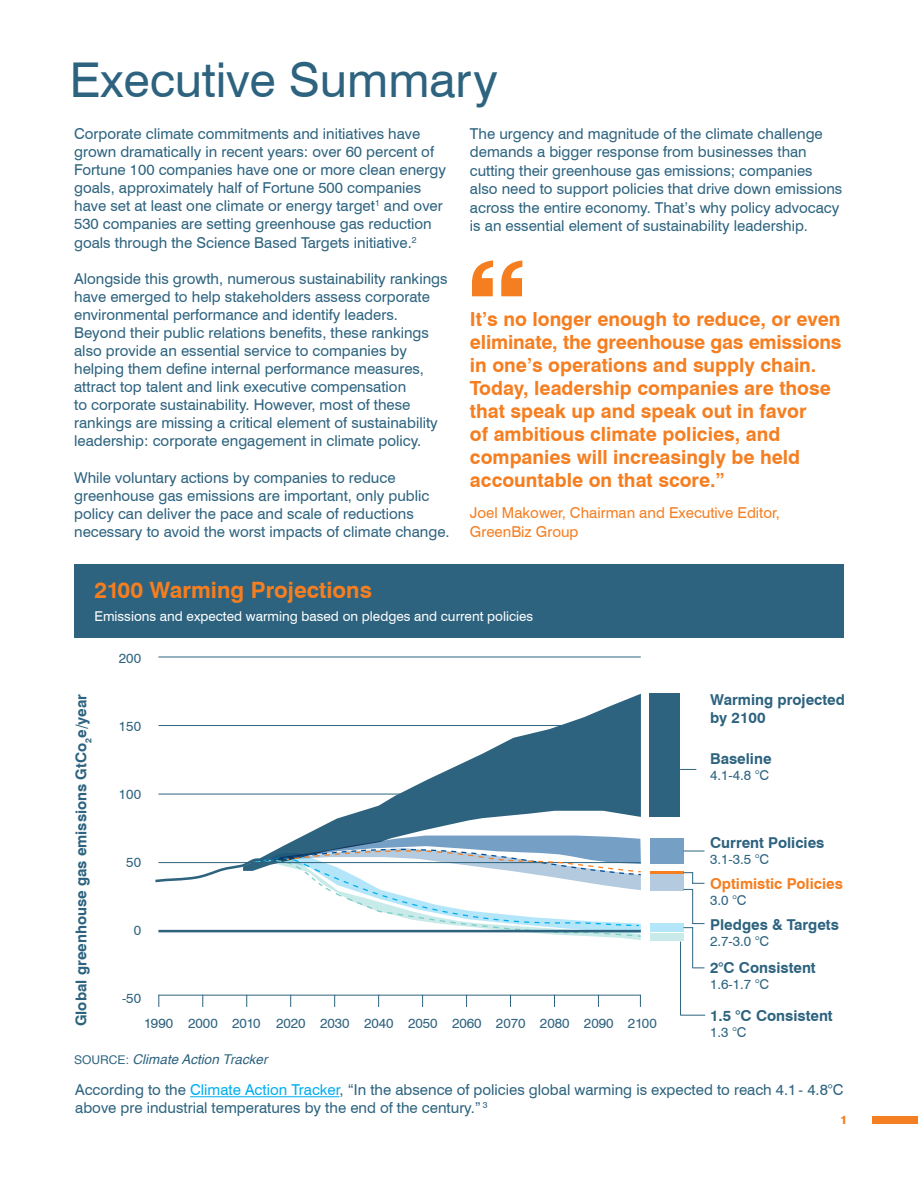
<style>
.page{position:relative;width:918px;height:1188px;background:#fff}
.page>*{position:absolute;margin:0;border:0;box-sizing:border-box;transform-origin:0 0}
.t1{font:48px "Swiss 721 BT";color:#2d637f}
.t2{font:700 22.5px "Swiss 721 BT";color:#f57e20}
.t3{font:700 19.5px/23px "Swiss 721 BT";color:#f57e20}
.t4{font:15px/18.1px "Swiss 721 BT";color:#2d637f}
.t5{font:700 15px/18px "Swiss 721 BT";color:#2d637f}
.t6{font:15px/18.5px "Swiss 721 BT";color:#f57e20}
.t7{font:700 15px "Swiss 721 BT";color:#f57e20}
.t8{font:13.5px "Swiss 721 BT";color:#2d637f}
.t9{font:13.5px "Swiss 721 BT";color:#fff}
.t10{font:italic 13.5px "Helvetica";color:#2d637f}
.t11{font:800 12px "Swiss 721 BT";color:#f57e20}
.s1{font-style:normal;font-size:12px}
.s2{color:#00aeef}
</style>
<div class="page">
<div style="left:873px;top:1116px;width:45px;height:7px;background:#f57e20"></div>
<div style="left:74px;top:564px;width:770px;height:74px;background:#2d637f"></div>
<div style="left:650px;top:875px;width:33px;height:16px;background:#b3cadf"></div>
<div style="left:650px;top:839px;width:33px;height:25px;background:#769fc6"></div>
<div style="left:650px;top:933px;width:33px;height:8px;background:#c8eae8"></div>
<hr style="left:650px;top:872px;width:33px;height:2px;background:#f57e20">
<div style="left:650px;top:923px;width:33px;height:9px;background:#b4e6fa"></div>
<svg style="left:243px;top:694px;width:398px;height:142px"></svg>
<div style="left:650px;top:694px;width:30px;height:123px;background:#2d637f"></div>
<hr style="left:158px;top:657px;width:483px;height:1px;background:#2d637f">
<hr style="left:158px;top:725px;width:483px;height:1px;background:#2d637f">
<svg style="left:680px;top:769px;width:16px;height:1px"></svg>
<svg style="left:681px;top:1015px;width:24px;height:1px"></svg>
<svg style="left:692px;top:968px;width:12px;height:1px"></svg>
<svg style="left:683px;top:923px;width:21px;height:5px"></svg>
<svg style="left:683px;top:851px;width:21px;height:1px"></svg>
<hr style="left:680px;top:942px;width:1px;height:74px;background:#2d637f">
<hr style="left:692px;top:927px;width:1px;height:41px;background:#2d637f">
<hr style="left:692px;top:889px;width:1px;height:35px;background:#2d637f">
<svg style="left:683px;top:872px;width:21px;height:18px"></svg>
<hr style="left:158px;top:794px;width:483px;height:1px;background:#2d637f">
<hr style="left:158px;top:995px;width:483px;height:1px;background:#2d637f">
<svg style="left:158px;top:995px;width:1px;height:12px"></svg>
<svg style="left:246px;top:995px;width:1px;height:12px"></svg>
<svg style="left:334px;top:995px;width:1px;height:12px"></svg>
<svg style="left:202px;top:995px;width:1px;height:12px"></svg>
<svg style="left:290px;top:995px;width:1px;height:12px"></svg>
<hr style="left:190px;top:1096px;width:149px;height:1px;background:#00aeef">
<svg style="left:472px;top:260px;width:50px;height:36px"></svg>
<svg style="left:155px;top:836px;width:486px;height:104px"></svg>
<h1 class="t1" style="left:70px;top:51px;width:429px">Executive Summary</h1>
<p class="t4" style="left:74px;top:125px;width:373px">Corporate climate commitments and initiatives have grown dramatically in recent years: over 60 percent of Fortune 100 companies have one or more clean energy goals, approximately half of Fortune 500 companies have set at least one climate or energy target<sup>1</sup> and over 530 companies are setting greenhouse gas reduction goals through the Science Based Targets initiative.<sup>2</sup></p>
<p class="t4" style="left:74px;top:269px;width:375px">Alongside this growth, numerous sustainability rankings have emerged to help stakeholders assess corporate environmental performance and identify leaders.<br>Beyond their public relations benefits, these rankings also provide an essential service to companies by helping them define internal performance measures, attract top talent and link executive compensation<br>to corporate sustainability. However, most of these rankings are missing a critical element of sustainability leadership: corporate engagement in climate policy.</p>
<p class="t4" style="left:74px;top:468px;width:377px">While voluntary actions by companies to reduce greenhouse gas emissions are important, only public policy can deliver the pace and scale of reductions necessary to avoid the worst impacts of climate change.</p>
<p class="t4" style="left:470px;top:124px;width:374px">The urgency and magnitude of the climate challenge demands a bigger response from businesses than cutting their greenhouse gas emissions; companies also need to support policies that drive down emissions across the entire economy. That’s why policy advocacy is an essential element of sustainability leadership.</p>
<p class="t3" style="left:470px;top:308px;width:373px">It’s no longer enough to reduce, or even eliminate, the greenhouse gas emissions in one’s operations and supply chain.<br>Today, leadership companies are those that speak up and speak out in favor<br>of ambitious climate policies, and companies will increasingly be held accountable on that score.”</p>
<p class="t6" style="left:470px;top:504px;width:311px">Joel Makower, Chairman and Executive Editor,<br>GreenBiz Group</p>
<h2 class="t2" style="left:94px;top:576px;width:279px">2100 Warming Projections</h2>
<p class="t9" style="left:94px;top:608px;width:440px">Emissions and expected warming based on pledges and current policies</p>
<p class="t8" style="left:119px;top:650px;width:24px">200</p>
<p class="t5" style="left:72px;top:1026px;width:334px;rotate:-90deg">Global greenhouse gas emissions GtCo<sub>2</sub>e/year</p>
<p class="t5" style="left:710px;top:691px;width:136px">Warming projected by 2100</p>
<p class="t8" style="left:119px;top:718px;width:24px">150</p>
<p class="t5" style="left:710px;top:750px;width:63px">Baseline</p>
<p class="t8" style="left:710px;top:767px;width:61px">4.1-4.8 °C</p>
<p class="t8" style="left:119px;top:786px;width:24px">100</p>
<p class="t5" style="left:710px;top:834px;width:116px">Current Policies</p>
<p class="t8" style="left:710px;top:851px;width:61px">3.1-3.5 °C</p>
<p class="t7" style="left:710px;top:875px;width:134px">Optimistic Policies</p>
<p class="t8" style="left:710px;top:892px;width:38px">3.0 °C</p>
<p class="t5" style="left:710px;top:916px;width:130px">Pledges &amp; Targets</p>
<p class="t8" style="left:710px;top:933px;width:61px">2.7-3.0 °C</p>
<p class="t5" style="left:710px;top:959px;width:107px">2°C Consistent</p>
<p class="t8" style="left:710px;top:976px;width:61px">1.6-1.7 °C</p>
<p class="t5" style="left:710px;top:1006px;width:124px">1.5 °C Consistent</p>
<p class="t8" style="left:710px;top:1024px;width:38px">1.3 °C</p>
<p class="t8" style="left:126px;top:854px;width:16px">50</p>
<p class="t8" style="left:134px;top:922px;width:9px">0</p>
<p class="t8" style="left:122px;top:990px;width:21px">-50</p>
<p class="t8" style="left:144px;top:1015px;width:514px">1990 2000 2010 2020 2030 2040 2050 2060 2070 2080 2090 2100</p>
<p class="t10" style="left:74px;top:1049px;width:195px"><span class="s1">SOURCE:</span> Climate Action Tracker</p>
<p class="t4" style="left:75px;top:1081px;width:770px">According to the <span class="s2">Climate Action Tracker</span>, “In the absence of policies global warming is expected to reach 4.1 - 4.8°C above pre industrial temperatures by the end of the century.” <sup>3</sup></p>
<p class="t11" style="left:840px;top:1112px;width:9px">1</p>
</div>
